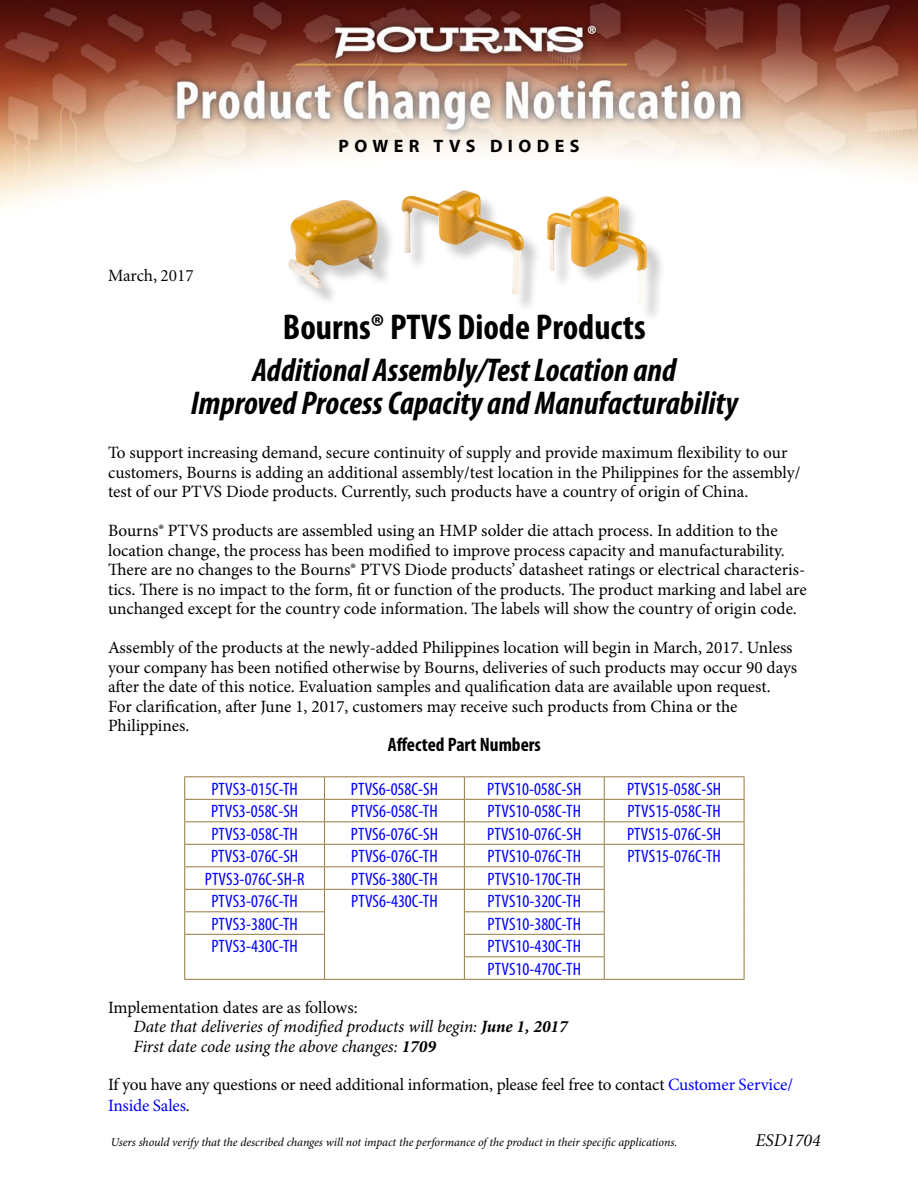
<style>
.page{position:relative;width:918px;height:1188px;background:#fff}
.page>*{position:absolute;margin:0;border:0;box-sizing:border-box;transform-origin:0 0}
.t1{font:700 condensed 36px "Myriad Pro";color:#000}
.t2{font:italic 700 condensed 33px/33px "Myriad Pro";color:#000;text-align:center}
.t3{font:700 condensed 19.5px "Myriad Pro";color:#000}
.t4{font:condensed 18px/22.5px "Myriad Pro";color:#00f}
.t5{font:700 18px "Myriad Pro";letter-spacing:.3em;color:#000}
.t6{font:italic 18px "Minion";color:#000}
.t7{font:17.25px/19.5px "Minion Pro";letter-spacing:-.005em;color:#000}
.t8{font:italic 17.25px/19.5px "Minion Pro";letter-spacing:-.01em;color:#000}
.t9{font:17.25px "Minion";color:#000}
.t10{font:italic 12px "Minion Pro";letter-spacing:-.005em;color:#000}
.s1{font-style:normal}
.s2{font-weight:700}
.s3{color:#00f}
</style>
<div class="page">
<img style="left:0;top:0;width:918px;height:207px">
<hr style="left:184px;top:776px;width:141px;height:1px;background:#967842">
<hr style="left:325px;top:776px;width:139px;height:1px;background:#967842">
<hr style="left:464px;top:776px;width:140px;height:1px;background:#967842">
<hr style="left:604px;top:776px;width:140px;height:1px;background:#967842">
<hr style="left:184px;top:799px;width:141px;height:1px;background:#967842">
<hr style="left:325px;top:799px;width:139px;height:1px;background:#967842">
<hr style="left:464px;top:799px;width:140px;height:1px;background:#967842">
<hr style="left:604px;top:799px;width:140px;height:1px;background:#967842">
<hr style="left:184px;top:821px;width:141px;height:1px;background:#967842">
<hr style="left:325px;top:821px;width:139px;height:1px;background:#967842">
<hr style="left:464px;top:821px;width:140px;height:1px;background:#967842">
<hr style="left:604px;top:821px;width:140px;height:1px;background:#967842">
<hr style="left:184px;top:844px;width:141px;height:1px;background:#967842">
<hr style="left:325px;top:844px;width:139px;height:1px;background:#967842">
<hr style="left:464px;top:844px;width:140px;height:1px;background:#967842">
<hr style="left:604px;top:844px;width:140px;height:1px;background:#967842">
<hr style="left:184px;top:866px;width:141px;height:1px;background:#967842">
<hr style="left:325px;top:866px;width:139px;height:1px;background:#967842">
<hr style="left:464px;top:866px;width:141px;height:1px;background:#967842">
<hr style="left:184px;top:889px;width:141px;height:1px;background:#967842">
<hr style="left:325px;top:889px;width:139px;height:1px;background:#967842">
<hr style="left:464px;top:889px;width:141px;height:1px;background:#967842">
<hr style="left:184px;top:911px;width:141px;height:1px;background:#967842">
<hr style="left:464px;top:911px;width:141px;height:1px;background:#967842">
<hr style="left:184px;top:934px;width:141px;height:1px;background:#967842">
<hr style="left:464px;top:934px;width:141px;height:1px;background:#967842">
<svg style="left:184px;top:777px;width:1px;height:202px"></svg>
<svg style="left:324px;top:777px;width:1px;height:202px"></svg>
<hr style="left:464px;top:956px;width:141px;height:1px;background:#967842">
<svg style="left:464px;top:777px;width:1px;height:202px"></svg>
<svg style="left:604px;top:777px;width:1px;height:202px"></svg>
<svg style="left:744px;top:777px;width:1px;height:202px"></svg>
<hr style="left:184px;top:979px;width:141px;height:1px;background:#967842">
<hr style="left:325px;top:979px;width:139px;height:1px;background:#967842">
<hr style="left:464px;top:979px;width:140px;height:1px;background:#967842">
<hr style="left:604px;top:979px;width:140px;height:1px;background:#967842">
<div style="left:291px;top:193px;width:375px;height:130px;background:#000;opacity:.2"></div>
<img style="left:288px;top:200px;width:91px;height:90px">
<img style="left:401px;top:190px;width:124px;height:105px">
<img style="left:547px;top:196px;width:101px;height:109px">
<p class="t9" style="left:108px;top:267px;width:87px">March, 2017</p>
<p class="t5" style="left:339px;top:134px;width:242px">POWER TVS DIODES</p>
<h1 class="t1" style="left:283px;top:307px;width:364px">Bourns® PTVS Diode Products</h1>
<h2 class="t2" style="left:191px;top:355px;width:549px">Additional Assembly/Test Location and<br>Improved Process Capacity and Manufacturability</h2>
<p class="t7" style="left:108px;top:444px;width:694px">To support increasing demand, secure continuity of supply and provide maximum flexibility to our customers, Bourns is adding an additional assembly/test location in the Philippines for the assembly/ test of our PTVS Diode products. Currently, such products have a country of origin of China.</p>
<p class="t7" style="left:108px;top:522px;width:700px">Bourns® PTVS products are assembled using an HMP solder die attach process. In addition to the location change, the process has been modified to improve process capacity and manufacturability.<br>There are no changes to the Bourns® PTVS Diode products’ datasheet ratings or electrical characteris&shy;tics. There is no impact to the form, fit or function of the products. The product marking and label are unchanged except for the country code information. The labels will show the country of origin code.</p>
<p class="t7" style="left:108px;top:639px;width:691px">Assembly of the products at the newly-added Philippines location will begin in March, 2017. Unless your company has been notified otherwise by Bourns, deliveries of such products may occur 90 days after the date of this notice. Evaluation samples and qualification data are available upon request.<br>For clarification, after June 1, 2017, customers may receive such products from China or the Philippines.</p>
<p class="t3" style="left:388px;top:734px;width:154px">Affected Part Numbers</p>
<p class="t4" style="left:211px;top:777px;width:88px">PTVS3-015C-TH</p>
<p class="t4" style="left:351px;top:777px;width:89px">PTVS6-058C-SH</p>
<p class="t4" style="left:487px;top:777px;width:96px">PTVS10-058C-SH</p>
<p class="t4" style="left:627px;top:777px;width:96px">PTVS15-058C-SH</p>
<p class="t4" style="left:211px;top:800px;width:89px">PTVS3-058C-SH</p>
<p class="t4" style="left:351px;top:800px;width:88px">PTVS6-058C-TH</p>
<p class="t4" style="left:488px;top:800px;width:95px">PTVS10-058C-TH</p>
<p class="t4" style="left:627px;top:800px;width:95px">PTVS15-058C-TH</p>
<p class="t4" style="left:211px;top:822px;width:88px">PTVS3-058C-TH</p>
<p class="t4" style="left:351px;top:822px;width:89px">PTVS6-076C-SH</p>
<p class="t4" style="left:487px;top:822px;width:96px">PTVS10-076C-SH</p>
<p class="t4" style="left:627px;top:822px;width:96px">PTVS15-076C-SH</p>
<p class="t4" style="left:211px;top:845px;width:89px">PTVS3-076C-SH</p>
<p class="t4" style="left:351px;top:845px;width:88px">PTVS6-076C-TH</p>
<p class="t4" style="left:488px;top:845px;width:95px">PTVS10-076C-TH</p>
<p class="t4" style="left:627px;top:845px;width:95px">PTVS15-076C-TH</p>
<p class="t4" style="left:205px;top:867px;width:101px">PTVS3-076C-SH-R</p>
<p class="t4" style="left:351px;top:867px;width:88px">PTVS6-380C-TH</p>
<p class="t4" style="left:488px;top:867px;width:95px">PTVS10-170C-TH</p>
<p class="t4" style="left:211px;top:890px;width:88px">PTVS3-076C-TH</p>
<p class="t4" style="left:351px;top:890px;width:88px">PTVS6-430C-TH</p>
<p class="t4" style="left:488px;top:890px;width:95px">PTVS10-320C-TH</p>
<p class="t4" style="left:211px;top:912px;width:88px">PTVS3-380C-TH</p>
<p class="t4" style="left:488px;top:912px;width:95px">PTVS10-380C-TH</p>
<p class="t4" style="left:211px;top:935px;width:88px">PTVS3-430C-TH</p>
<p class="t4" style="left:488px;top:935px;width:95px">PTVS10-430C-TH<br>PTVS10-470C-TH</p>
<p class="t8" style="left:133px;top:997px;width:436px;text-indent:-25px"><span class="s1">Implementation dates are as follows:<br></span>Date that deliveries of modified products will begin: <span class="s2">June 1, 2017<br></span>First date code using the above changes: <span class="s2">1709</span></p>
<p class="t7" style="left:108px;top:1075px;width:687px;line-height:21px">If you have any questions or need additional information, please feel free to contact <span class="s3">Customer Service/<br>Inside Sales</span>.</p>
<p class="t10" style="left:111px;top:1134px;width:568px">Users should verify that the described changes will not impact the performance of the product in their specific applications.</p>
<p class="t6" style="left:756px;top:1131px;width:66px">ESD1704</p>
</div>
